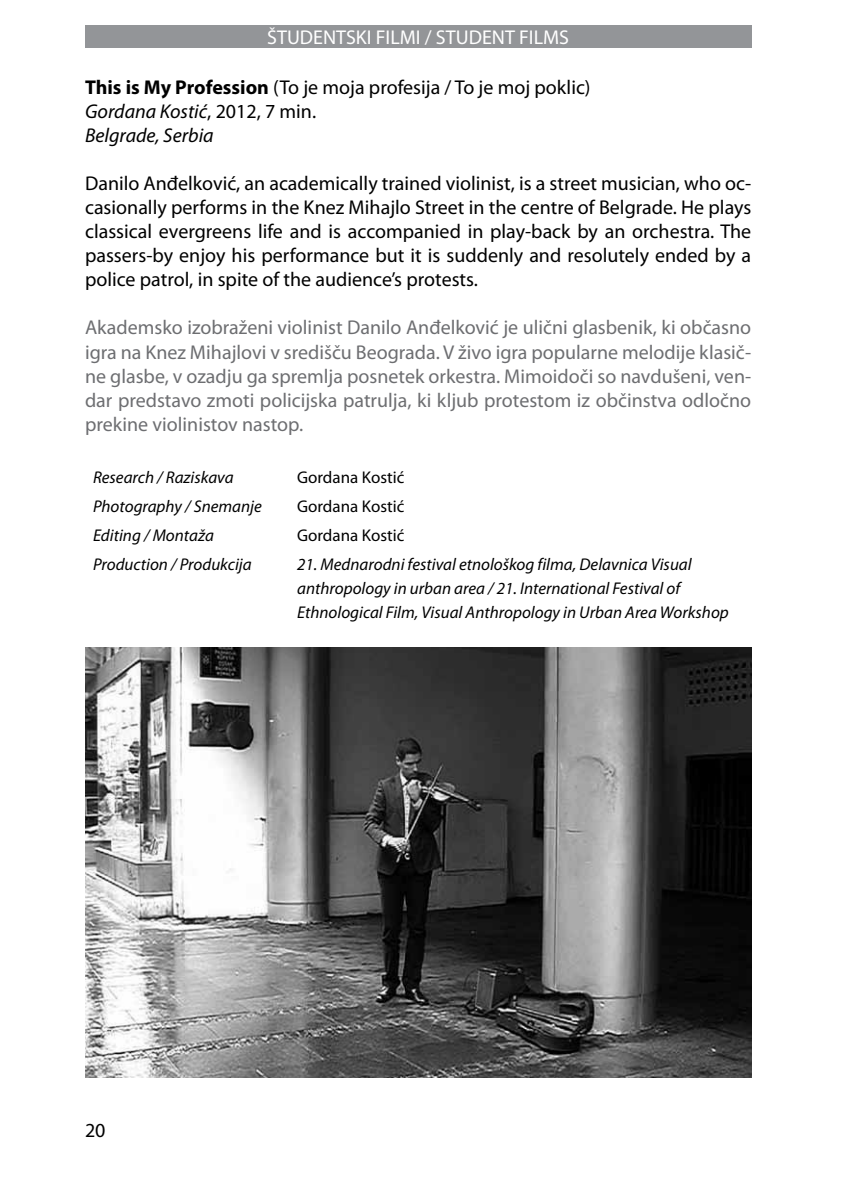
<style>
.page{position:relative;width:842px;height:1191px;background:#fff}
.page>*{position:absolute;margin:0;border:0;box-sizing:border-box;transform-origin:0 0}
.t1{font:20px/24px "Myriad Pro";color:#000}
.t2{font:20px/24px "Myriad Pro";color:#6d6e71;text-align:justify}
.t3{font:20px "Myriad Pro";color:#fff}
.t4{font:italic 17px/24px "Myriad Pro";color:#000}
.t5{font:17px "Myriad Pro";color:#000}
.s1{font-weight:700}
.s2{font-style:italic}
</style>
<div class="page">
<div style="left:85px;top:25px;width:666px;height:23px;background:#939598"></div>
<img style="left:85px;top:648px;width:666px;height:429px">
<p class="t3" style="left:267px;top:25px;width:303px">ŠTUDENTSKI FILMI / STUDENT FILMS</p>
<p class="t1" style="left:85px;top:75px;width:507px"><span class="s1">This is My Profession</span> (To je moja profesija / To je moj poklic)<br><span class="s2">Gordana Kostić</span>, 2012, 7 min.<br><span class="s2">Belgrade, Serbia</span></p>
<p class="t1" style="left:85px;top:171px;width:668px;text-align:justify">Danilo Anđelković, an academically trained violinist, is a street musician, who oc&shy;casionally performs in the Knez Mihajlo Street in the centre of Belgrade. He plays classical evergreens life and is accompanied in play-back by an orchestra. The passers-by enjoy his performance but it is suddenly and resolutely ended by a police patrol, in spite of the audience’s protests.</p>
<p class="t2" style="left:85px;top:315px;width:668px">Akademsko izobraženi violinist Danilo Anđelković je ulični glasbenik, ki občasno igra na Knez Mihajlovi v središču Beograda. V živo igra popularne melodije klasič&shy;ne glasbe, v ozadju ga spremlja posnetek orkestra. Mimoidoči so navdušeni, ven&shy;dar predstavo zmoti policijska patrulja, ki kljub protestom iz občinstva odločno prekine violinistov nastop.</p>
<p class="t4" style="left:93px;top:465px;width:142px">Research / Raziskava</p>
<p class="t5" style="left:297px;top:467px;width:109px">Gordana Kostić</p>
<p class="t4" style="left:93px;top:494px;width:170px">Photography / Snemanje</p>
<p class="t5" style="left:297px;top:496px;width:109px">Gordana Kostić</p>
<p class="t4" style="left:93px;top:523px;width:122px">Editing / Montaža</p>
<p class="t5" style="left:297px;top:524px;width:109px">Gordana Kostić</p>
<p class="t4" style="left:93px;top:551px;width:160px">Production / Produkcija</p>
<p class="t4" style="left:297px;top:551px;width:433px">21. Mednarodni festival etnološkog filma, Delavnica Visual anthropology in urban area / 21. International Festival of<br>Ethnological Film, Visual Anthropology in Urban Area Workshop</p>
<p class="t1" style="left:85px;top:1117px;width:22px">20</p>
</div>
